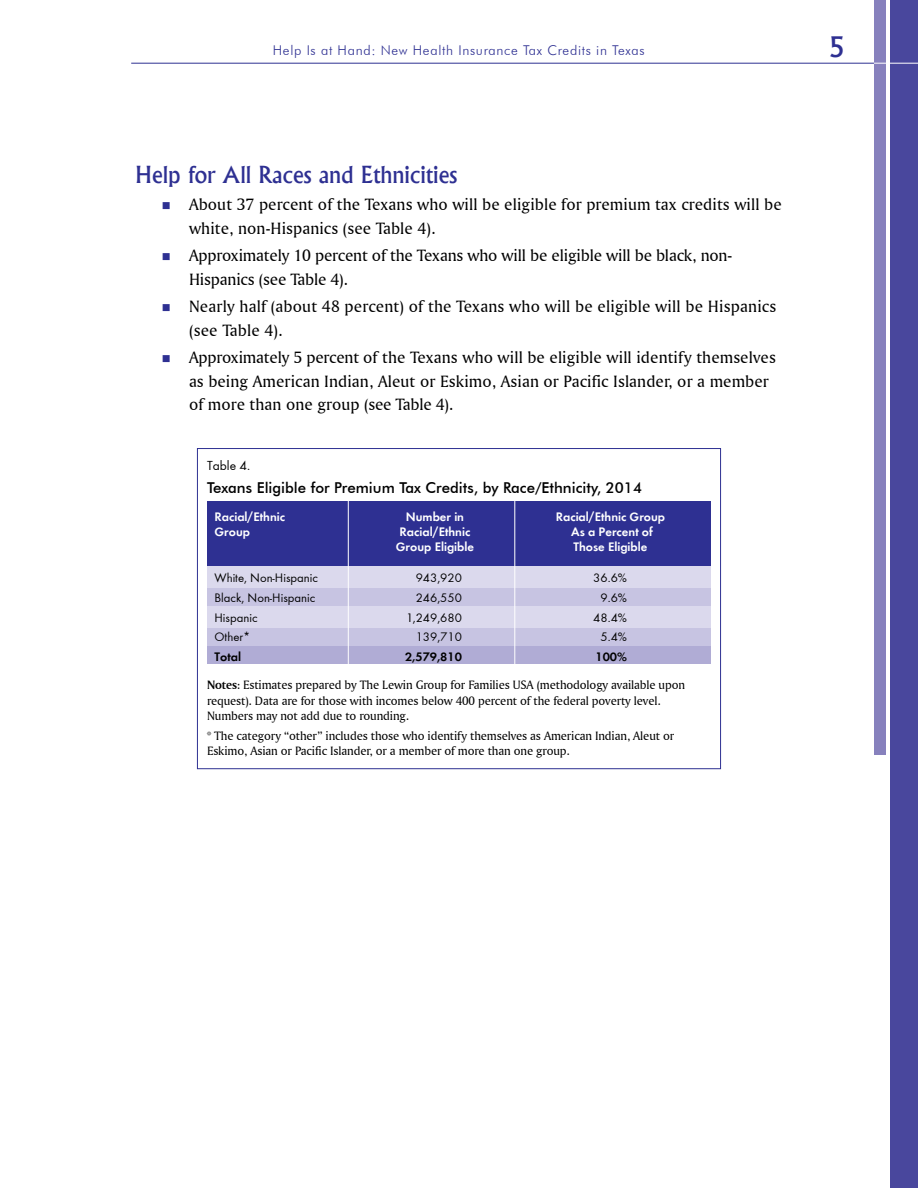
<style>
.page{position:relative;width:918px;height:1188px;background:#fff}
.page>*{position:absolute;margin:0;border:0;box-sizing:border-box;transform-origin:0 0}
.t1{font:500 27px "Albertus";color:#2e3092}
.t2{font:500 22.5px "Albertus";color:#2e3092}
.t3{font:17.25px/23.2px "Amerigo BT Roman A";letter-spacing:.005em;color:#000}
.t4{font:500 15px "Futura BT";color:#000}
.t5{font:300 13.5px "Futura BT";letter-spacing:.05em;color:#2e3092}
.t6{font:13.5px "Function";color:#000}
.t7{font:12.75px/15.3px "Amerigo BT Roman A";letter-spacing:-.01em;color:#000}
.t8{font:12.75px "Function";color:#000}
.t9{font:700 12.75px "Function";color:#fff}
.t10{font:700 12.75px "Function";color:#000}
.s1{font-family:"Amerigo BT Bold A"}
</style>
<div class="page">
<div style="left:207px;top:566px;width:504px;height:74px;background:#dbd9ed"></div>
<div style="left:207px;top:501px;width:504px;height:65px;background:#2e3092"></div>
<div style="left:207px;top:588px;width:504px;height:18px;background:#c7c4e2"></div>
<div style="left:207px;top:628px;width:504px;height:18px;background:#c7c4e2"></div>
<div style="left:207px;top:646px;width:504px;height:18px;background:#b0acd5"></div>
<hr style="left:348px;top:498px;width:1px;height:177px;background:#fff">
<hr style="left:514px;top:498px;width:1px;height:177px;background:#fff">
<div style="left:890px;top:0;width:28px;height:1188px;background:#49479d"></div>
<div style="left:874px;top:0;width:12px;height:754px;background:#8781bd"></div>
<hr style="left:131px;top:63px;width:743px;height:1px;background:#2e3092">
<hr style="left:874px;top:63px;width:44px;height:1px;background:#fff">
<p class="t5" style="left:273px;top:42px;width:373px">Help Is at Hand: New Health Insurance Tax Credits in Texas</p>
<h1 class="t1" style="left:828px;top:30px;width:18px">5</h1>
<h2 class="t2" style="left:135px;top:160px;width:324px">Help for All Races and Ethnicities</h2>
<p class="t3" style="left:189px;top:193px;width:594px">About 37 percent of the Texans who will be eligible for premium tax credits will be white, non-Hispanics (see Table 4).</p>
<p class="t3" style="left:189px;top:244px;width:545px">Approximately 10 percent of the Texans who will be eligible will be black, non-<br>Hispanics (see Table 4).</p>
<p class="t3" style="left:189px;top:295px;width:589px">Nearly half (about 48 percent) of the Texans who will be eligible will be Hispanics (see Table 4).</p>
<p class="t3" style="left:189px;top:346px;width:588px">Approximately 5 percent of the Texans who will be eligible will identify themselves as being American Indian, Aleut or Eskimo, Asian or Pacific Islander, or a member of more than one group (see Table 4).</p>
<p class="t6" style="left:207px;top:458px;width:45px">Table 4.</p>
<p class="t4" style="left:207px;top:478px;width:437px">Texans Eligible for Premium Tax Credits, by Race/Ethnicity, 2014</p>
<p class="t9" style="left:214px;top:509px;width:72px">Racial/Ethnic</p>
<p class="t9" style="left:406px;top:509px;width:60px">Number in</p>
<p class="t9" style="left:556px;top:509px;width:111px">Racial/Ethnic Group</p>
<p class="t9" style="left:215px;top:524px;width:37px">Group</p>
<p class="t9" style="left:400px;top:524px;width:72px">Racial/Ethnic</p>
<p class="t9" style="left:571px;top:524px;width:83px">As a Percent of</p>
<p class="t9" style="left:396px;top:540px;width:80px">Group Eligible</p>
<p class="t9" style="left:574px;top:540px;width:75px">Those Eligible</p>
<p class="t8" style="left:215px;top:570px;width:105px">White, Non-Hispanic</p>
<p class="t8" style="left:416px;top:570px;width:48px">943,920</p>
<p class="t8" style="left:593px;top:570px;width:35px">36.6%</p>
<p class="t8" style="left:215px;top:590px;width:102px">Black, Non-Hispanic</p>
<p class="t8" style="left:416px;top:590px;width:48px">246,550</p>
<p class="t8" style="left:601px;top:590px;width:28px">9.6%</p>
<p class="t8" style="left:215px;top:610px;width:45px">Hispanic</p>
<p class="t8" style="left:406px;top:610px;width:57px">1,249,680</p>
<p class="t8" style="left:593px;top:610px;width:35px">48.4%</p>
<p class="t8" style="left:215px;top:630px;width:37px">Other*</p>
<p class="t8" style="left:416px;top:630px;width:48px">139,710</p>
<p class="t8" style="left:601px;top:630px;width:28px">5.4%</p>
<p class="t10" style="left:215px;top:649px;width:28px">Total</p>
<p class="t10" style="left:405px;top:649px;width:58px">2,579,810</p>
<p class="t10" style="left:595px;top:649px;width:33px">100%</p>
<p class="t7" style="left:207px;top:677px;width:480px"><span class="s1">Notes</span>: Estimates prepared by The Lewin Group for Families USA (methodology available upon request). Data are for those with incomes below 400 percent of the federal poverty level.<br>Numbers may not add due to rounding.</p>
<p class="t7" style="left:207px;top:728px;width:469px">* The category “other” includes those who identify themselves as American Indian, Aleut or<br>Eskimo, Asian or Pacific Islander, or a member of more than one group.</p>
</div>
